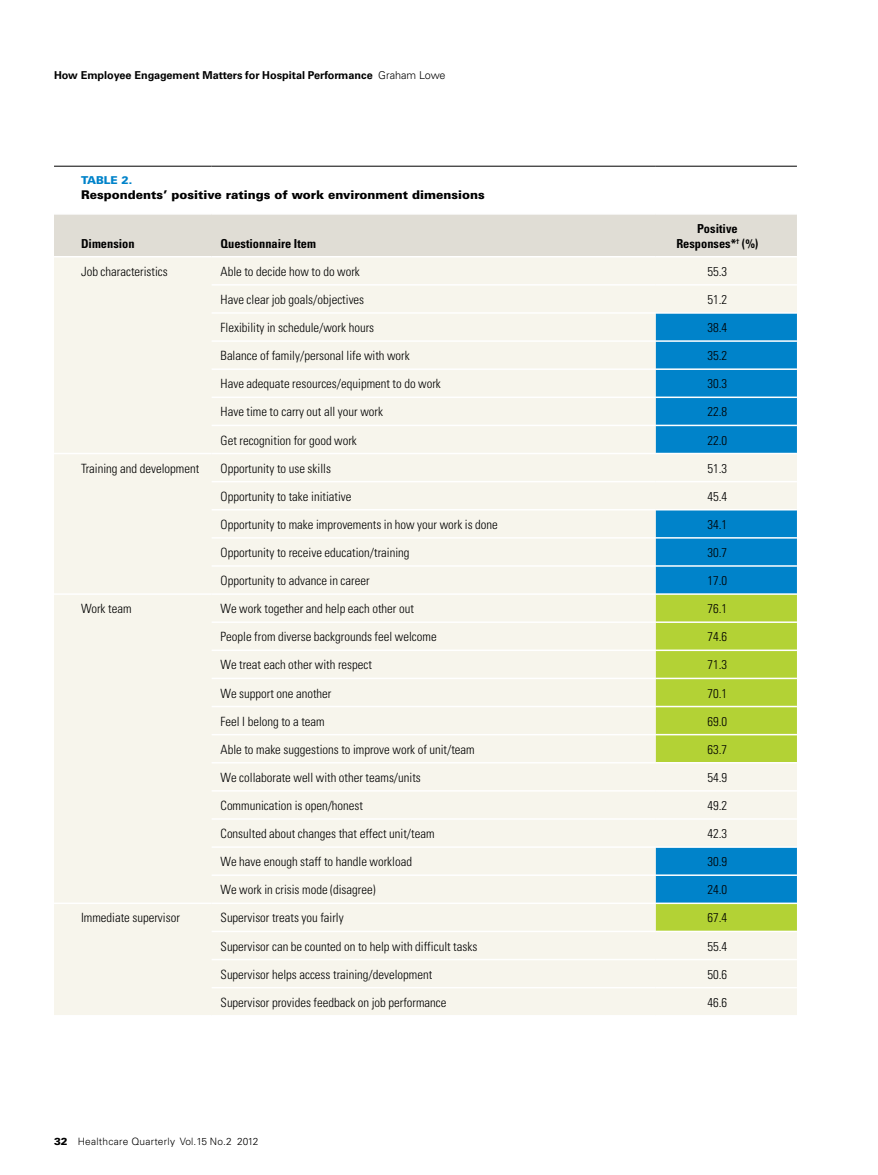
<style>
.page{position:relative;width:878px;height:1175px;background:#fff}
.page>*{position:absolute;margin:0;border:0;box-sizing:border-box;transform-origin:0 0}
.t1{font:300 condensed 12.75px "Univers";color:#000}
.t2{font:700 condensed 12.3px/15px "Univers";color:#000;text-align:center}
.t3{font:900 12px "Univers";color:#000}
.t4{font:700 10.8px "Univers";color:#000}
.t5{font:900 10.8px "Univers";color:#0083ca}
.t6{font:300 10.2px "Univers";letter-spacing:.025em;color:#000}
.s1{font-weight:300}
.s2{font-weight:900}
</style>
<div class="page">
<div style="left:54px;top:215px;width:742px;height:41px;background:#e0ddd5"></div>
<div style="left:54px;top:257px;width:742px;height:758px;background:#f7f5ec"></div>
<svg style="left:656px;top:314px;width:140px;height:279px;background:#349bd1"></svg>
<svg style="left:656px;top:595px;width:140px;height:335px;background:#a7ce7d"></svg>
<hr style="left:54px;top:166px;width:158px;height:1px;background:#000">
<hr style="left:212px;top:166px;width:444px;height:1px;background:#000">
<hr style="left:656px;top:166px;width:140px;height:1px;background:#000">
<hr style="left:212px;top:284px;width:444px;height:1px;background:#fff">
<hr style="left:656px;top:284px;width:140px;height:1px;background:#fff">
<hr style="left:212px;top:312px;width:444px;height:2px;background:#fff">
<hr style="left:656px;top:312px;width:140px;height:2px;background:#fff">
<hr style="left:212px;top:340px;width:444px;height:2px;background:#fff">
<hr style="left:656px;top:340px;width:140px;height:2px;background:#fff">
<hr style="left:212px;top:368px;width:444px;height:2px;background:#fff">
<hr style="left:656px;top:368px;width:140px;height:2px;background:#fff">
<hr style="left:212px;top:396px;width:444px;height:2px;background:#fff">
<hr style="left:656px;top:396px;width:140px;height:2px;background:#fff">
<hr style="left:212px;top:424px;width:444px;height:2px;background:#fff">
<hr style="left:656px;top:424px;width:140px;height:2px;background:#fff">
<hr style="left:54px;top:453px;width:158px;height:1px;background:#fff">
<hr style="left:212px;top:453px;width:444px;height:1px;background:#fff">
<hr style="left:656px;top:453px;width:140px;height:1px;background:#fff">
<hr style="left:212px;top:481px;width:444px;height:1px;background:#fff">
<hr style="left:656px;top:481px;width:140px;height:1px;background:#fff">
<hr style="left:212px;top:509px;width:444px;height:1px;background:#fff">
<hr style="left:656px;top:509px;width:140px;height:1px;background:#fff">
<hr style="left:212px;top:537px;width:444px;height:1px;background:#fff">
<hr style="left:656px;top:537px;width:140px;height:1px;background:#fff">
<hr style="left:212px;top:565px;width:444px;height:1px;background:#fff">
<hr style="left:656px;top:565px;width:140px;height:1px;background:#fff">
<hr style="left:54px;top:593px;width:158px;height:2px;background:#fff">
<hr style="left:212px;top:593px;width:444px;height:2px;background:#fff">
<hr style="left:656px;top:593px;width:140px;height:2px;background:#fff">
<hr style="left:212px;top:621px;width:444px;height:2px;background:#fff">
<hr style="left:656px;top:621px;width:140px;height:2px;background:#fff">
<hr style="left:212px;top:649px;width:444px;height:2px;background:#fff">
<hr style="left:656px;top:649px;width:140px;height:2px;background:#fff">
<hr style="left:212px;top:677px;width:444px;height:2px;background:#fff">
<hr style="left:656px;top:677px;width:140px;height:2px;background:#fff">
<hr style="left:212px;top:705px;width:444px;height:2px;background:#fff">
<hr style="left:656px;top:705px;width:140px;height:2px;background:#fff">
<hr style="left:212px;top:734px;width:444px;height:1px;background:#fff">
<hr style="left:656px;top:734px;width:140px;height:1px;background:#fff">
<hr style="left:212px;top:762px;width:444px;height:1px;background:#fff">
<hr style="left:656px;top:762px;width:140px;height:1px;background:#fff">
<hr style="left:212px;top:790px;width:444px;height:1px;background:#fff">
<hr style="left:656px;top:790px;width:140px;height:1px;background:#fff">
<hr style="left:212px;top:818px;width:444px;height:1px;background:#fff">
<hr style="left:656px;top:818px;width:140px;height:1px;background:#fff">
<hr style="left:212px;top:846px;width:444px;height:1px;background:#fff">
<hr style="left:656px;top:846px;width:140px;height:1px;background:#fff">
<hr style="left:212px;top:874px;width:444px;height:2px;background:#fff">
<hr style="left:656px;top:874px;width:140px;height:2px;background:#fff">
<hr style="left:54px;top:902px;width:158px;height:2px;background:#fff">
<hr style="left:212px;top:902px;width:444px;height:2px;background:#fff">
<hr style="left:656px;top:902px;width:140px;height:2px;background:#fff">
<hr style="left:212px;top:930px;width:444px;height:2px;background:#fff">
<hr style="left:656px;top:930px;width:140px;height:2px;background:#fff">
<hr style="left:212px;top:958px;width:444px;height:2px;background:#fff">
<hr style="left:656px;top:958px;width:140px;height:2px;background:#fff">
<hr style="left:212px;top:986px;width:444px;height:2px;background:#fff">
<hr style="left:656px;top:986px;width:140px;height:2px;background:#fff">
<p class="t4" style="left:54px;top:69px;width:393px">How Employee Engagement Matters for Hospital Performance <span class="s1">Graham Lowe</span></p>
<p class="t5" style="left:81px;top:173px;width:53px">TABLE 2.</p>
<p class="t3" style="left:81px;top:187px;width:405px">Respondents’ positive ratings of work environment dimensions</p>
<p class="t2" style="left:81px;top:236px;width:55px">Dimension</p>
<p class="t2" style="left:221px;top:236px;width:97px">Questionnaire Item</p>
<p class="t2" style="left:676px;top:221px;width:83px">Positive<br>Responses*<sup>†</sup> (%)</p>
<p class="t1" style="left:81px;top:264px;width:88px">Job characteristics</p>
<p class="t1" style="left:220px;top:264px;width:141px">Able to decide how to do work</p>
<p class="t1" style="left:707px;top:264px;width:21px">55.3</p>
<p class="t1" style="left:220px;top:292px;width:145px">Have clear job goals/objectives</p>
<p class="t1" style="left:707px;top:292px;width:21px">51.2</p>
<p class="t1" style="left:220px;top:320px;width:155px">Flexibility in schedule/work hours</p>
<p class="t1" style="left:707px;top:320px;width:21px">38.4</p>
<p class="t1" style="left:220px;top:348px;width:191px">Balance of family/personal life with work</p>
<p class="t1" style="left:707px;top:348px;width:21px">35.2</p>
<p class="t1" style="left:220px;top:376px;width:222px">Have adequate resources/equipment to do work</p>
<p class="t1" style="left:707px;top:376px;width:21px">30.3</p>
<p class="t1" style="left:220px;top:404px;width:164px">Have time to carry out all your work</p>
<p class="t1" style="left:707px;top:404px;width:21px">22.8</p>
<p class="t1" style="left:220px;top:432px;width:138px">Get recognition for good work</p>
<p class="t1" style="left:707px;top:432px;width:21px">22.0</p>
<p class="t1" style="left:81px;top:460px;width:120px">Training and development</p>
<p class="t1" style="left:220px;top:460px;width:112px">Opportunity to use skills</p>
<p class="t1" style="left:707px;top:460px;width:21px">51.3</p>
<p class="t1" style="left:220px;top:488px;width:132px">Opportunity to take initiative</p>
<p class="t1" style="left:707px;top:488px;width:21px">45.4</p>
<p class="t1" style="left:220px;top:516px;width:279px">Opportunity to make improvements in how your work is done</p>
<p class="t1" style="left:707px;top:516px;width:21px">34.1</p>
<p class="t1" style="left:220px;top:545px;width:190px">Opportunity to receive education/training</p>
<p class="t1" style="left:707px;top:545px;width:21px">30.7</p>
<p class="t1" style="left:220px;top:573px;width:150px">Opportunity to advance in career</p>
<p class="t1" style="left:707px;top:573px;width:21px">17.0</p>
<p class="t1" style="left:81px;top:601px;width:52px">Work team</p>
<p class="t1" style="left:220px;top:601px;width:195px">We work together and help each other out</p>
<p class="t1" style="left:707px;top:601px;width:21px">76.1</p>
<p class="t1" style="left:220px;top:629px;width:217px">People from diverse backgrounds feel welcome</p>
<p class="t1" style="left:707px;top:629px;width:21px">74.6</p>
<p class="t1" style="left:220px;top:657px;width:153px">We treat each other with respect</p>
<p class="t1" style="left:707px;top:657px;width:21px">71.3</p>
<p class="t1" style="left:220px;top:685px;width:112px">We support one another</p>
<p class="t1" style="left:707px;top:685px;width:21px">70.1</p>
<p class="t1" style="left:220px;top:713px;width:106px">Feel I belong to a team</p>
<p class="t1" style="left:707px;top:713px;width:21px">69.0</p>
<p class="t1" style="left:220px;top:741px;width:256px">Able to make suggestions to improve work of unit/team</p>
<p class="t1" style="left:707px;top:741px;width:21px">63.7</p>
<p class="t1" style="left:220px;top:769px;width:202px">We collaborate well with other teams/units</p>
<p class="t1" style="left:707px;top:769px;width:21px">54.9</p>
<p class="t1" style="left:220px;top:798px;width:144px">Communication is open/honest</p>
<p class="t1" style="left:707px;top:798px;width:21px">49.2</p>
<p class="t1" style="left:220px;top:826px;width:215px">Consulted about changes that effect unit/team</p>
<p class="t1" style="left:707px;top:826px;width:21px">42.3</p>
<p class="t1" style="left:220px;top:854px;width:193px">We have enough staff to handle workload</p>
<p class="t1" style="left:707px;top:854px;width:21px">30.9</p>
<p class="t1" style="left:220px;top:882px;width:156px">We work in crisis mode (disagree)</p>
<p class="t1" style="left:707px;top:882px;width:21px">24.0</p>
<p class="t1" style="left:81px;top:910px;width:100px">Immediate supervisor</p>
<p class="t1" style="left:220px;top:910px;width:125px">Supervisor treats you fairly</p>
<p class="t1" style="left:707px;top:910px;width:21px">67.4</p>
<p class="t1" style="left:220px;top:938px;width:258px">Supervisor can be counted on to help with difficult tasks</p>
<p class="t1" style="left:707px;top:938px;width:21px">55.4</p>
<p class="t1" style="left:220px;top:966px;width:213px">Supervisor helps access training/development</p>
<p class="t1" style="left:707px;top:966px;width:21px">50.6</p>
<p class="t1" style="left:220px;top:994px;width:227px">Supervisor provides feedback on job performance</p>
<p class="t1" style="left:707px;top:994px;width:21px">46.6</p>
<p class="t6" style="left:54px;top:1134px;width:206px"><span class="s2">32</span> Healthcare Quarterly Vol.15 No.2 2012</p>
</div>
